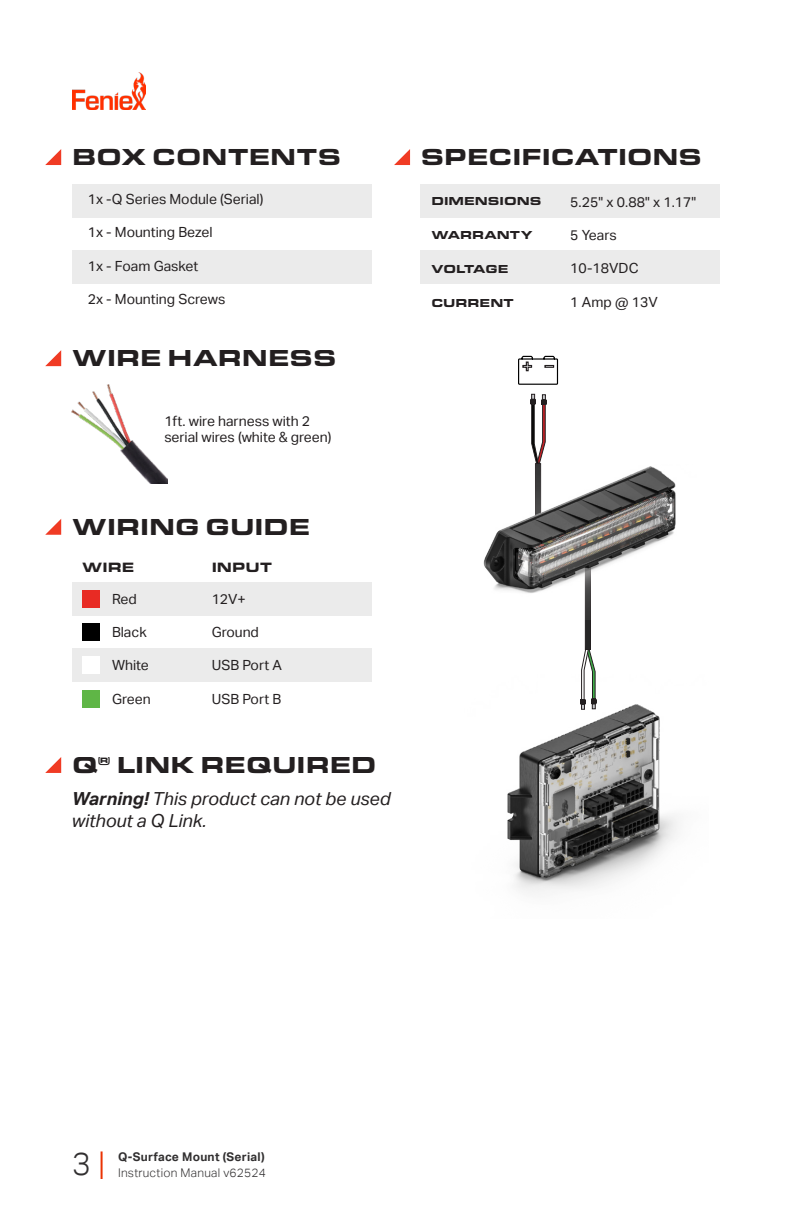
<style>
.page{position:relative;width:792px;height:1224px;background:#fff}
.page>*{position:absolute;margin:0;border:0;box-sizing:border-box;transform-origin:0 0}
.t1{font:300 32px "Aktiv Grotesk";color:#312f30}
.t2{font:900 24px "Eurostile Ext";color:#231f20}
.t3{font:italic 18px/21.6px "Aktiv Grotesk";color:#231f20}
.Aktiv__Regular{font:14px "Aktiv Grotesk";color:#231f20}
.t4{font:900 14px "Eurostile Ext";color:#231f20}
.Aktiv__Regular-2{font:900 12px "Eurostile Ext";color:#231f20}
.t5{font:300 12px "Aktiv Grotesk";letter-spacing:.02em;color:#312f30}
.t6{font:700 12px "Aktiv Grotesk";letter-spacing:.02em;color:#312f30}
.s1{font-weight:700}
.s2{color:#ea3000}
</style>
<div class="page">
<img style="left:72px;top:72px;width:73px;height:37px">
<svg style="left:45px;top:350px;width:16px;height:16px"></svg>
<img style="left:72px;top:385px;width:96px;height:99px">
<svg style="left:45px;top:519px;width:16px;height:16px"></svg>
<div style="left:72px;top:649px;width:299px;height:33px;background:#ebebeb"></div>
<div style="left:72px;top:582px;width:299px;height:33px;background:#ebebeb"></div>
<div style="left:82px;top:590px;width:18px;height:18px;background:#e82b24"></div>
<div style="left:82px;top:623px;width:18px;height:18px;background:#000"></div>
<div style="left:82px;top:656px;width:18px;height:18px;background:#fff"></div>
<div style="left:82px;top:690px;width:18px;height:18px;background:#5fb646"></div>
<div style="left:421px;top:250px;width:299px;height:34px;background:#ebebeb"></div>
<div style="left:421px;top:184px;width:299px;height:33px;background:#ebebeb"></div>
<div style="left:72px;top:184px;width:299px;height:33px;background:#ebebeb"></div>
<div style="left:72px;top:250px;width:299px;height:34px;background:#ebebeb"></div>
<svg style="left:45px;top:149px;width:16px;height:16px"></svg>
<svg style="left:394px;top:149px;width:16px;height:16px"></svg>
<svg style="left:581px;top:619px;width:15px;height:55px"></svg>
<svg style="left:518px;top:355px;width:41px;height:30px"></svg>
<svg style="left:530px;top:394px;width:17px;height:71px"></svg>
<svg style="left:45px;top:757px;width:16px;height:16px"></svg>
<img style="left:483px;top:465px;width:193px;height:154px">
<img style="left:507px;top:674px;width:171px;height:219px">
<p class="t2" style="left:72px;top:139px;width:271px">BOX CONTENTS</p>
<p class="Aktiv__Regular" style="left:88px;top:191px;width:177px">1x -Q Series Module (Serial)</p>
<p class="Aktiv__Regular" style="left:88px;top:224px;width:126px">1x - Mounting Bezel</p>
<p class="Aktiv__Regular" style="left:88px;top:258px;width:112px">1x - Foam Gasket</p>
<p class="Aktiv__Regular" style="left:88px;top:291px;width:139px">2x - Mounting Screws</p>
<p class="t2" style="left:72px;top:340px;width:266px">WIRE HARNESS</p>
<p class="Aktiv__Regular" style="left:164px;top:413px;width:147px">1ft. wire harness with 2</p>
<p class="Aktiv__Regular" style="left:164px;top:429px;width:169px">serial wires (white &amp; green)</p>
<p class="t2" style="left:72px;top:509px;width:240px">WIRING GUIDE</p>
<p class="t4" style="left:82px;top:557px;width:54px">WIRE</p>
<p class="t4" style="left:212px;top:557px;width:62px">INPUT</p>
<p class="Aktiv__Regular" style="left:112px;top:591px;width:26px">Red</p>
<p class="Aktiv__Regular" style="left:112px;top:624px;width:36px">Black</p>
<p class="Aktiv__Regular" style="left:112px;top:657px;width:38px">White</p>
<p class="Aktiv__Regular" style="left:112px;top:691px;width:40px">Green</p>
<p class="Aktiv__Regular" style="left:212px;top:591px;width:36px">12V+</p>
<p class="Aktiv__Regular" style="left:212px;top:624px;width:49px">Ground</p>
<p class="Aktiv__Regular" style="left:212px;top:657px;width:72px">USB Port A</p>
<p class="Aktiv__Regular" style="left:212px;top:691px;width:71px">USB Port B</p>
<p class="t2" style="left:72px;top:747px;width:306px">Q<sup>®</sup> LINK REQUIRED</p>
<p class="t3" style="left:72px;top:788px;width:320px"><span class="s1">Warning!</span> This product can not be used without a Q Link.</p>
<p class="t2" style="left:421px;top:139px;width:283px">SPECIFICATIONS</p>
<p class="Aktiv__Regular-2" style="left:431px;top:191px;width:112px">DIMENSIONS</p>
<p class="Aktiv__Regular-2" style="left:431px;top:225px;width:103px">WARRANTY</p>
<p class="Aktiv__Regular-2" style="left:431px;top:259px;width:79px">VOLTAGE</p>
<p class="Aktiv__Regular-2" style="left:431px;top:293px;width:84px">CURRENT</p>
<p class="Aktiv__Regular" style="left:570px;top:194px;width:128px">5.25" x 0.88" x 1.17"</p>
<p class="Aktiv__Regular" style="left:570px;top:227px;width:48px">5 Years</p>
<p class="Aktiv__Regular" style="left:570px;top:260px;width:70px">10-18VDC</p>
<p class="Aktiv__Regular" style="left:570px;top:294px;width:89px">1 Amp @ 13V</p>
<h1 class="t1" style="left:72px;top:1145px;width:34px">3<span class="s2">|</span></h1>
<p class="t6" style="left:118px;top:1149px;width:148px">Q-Surface Mount (Serial)</p>
<p class="t5" style="left:118px;top:1165px;width:149px">Instruction Manual v62524</p>
</div>
